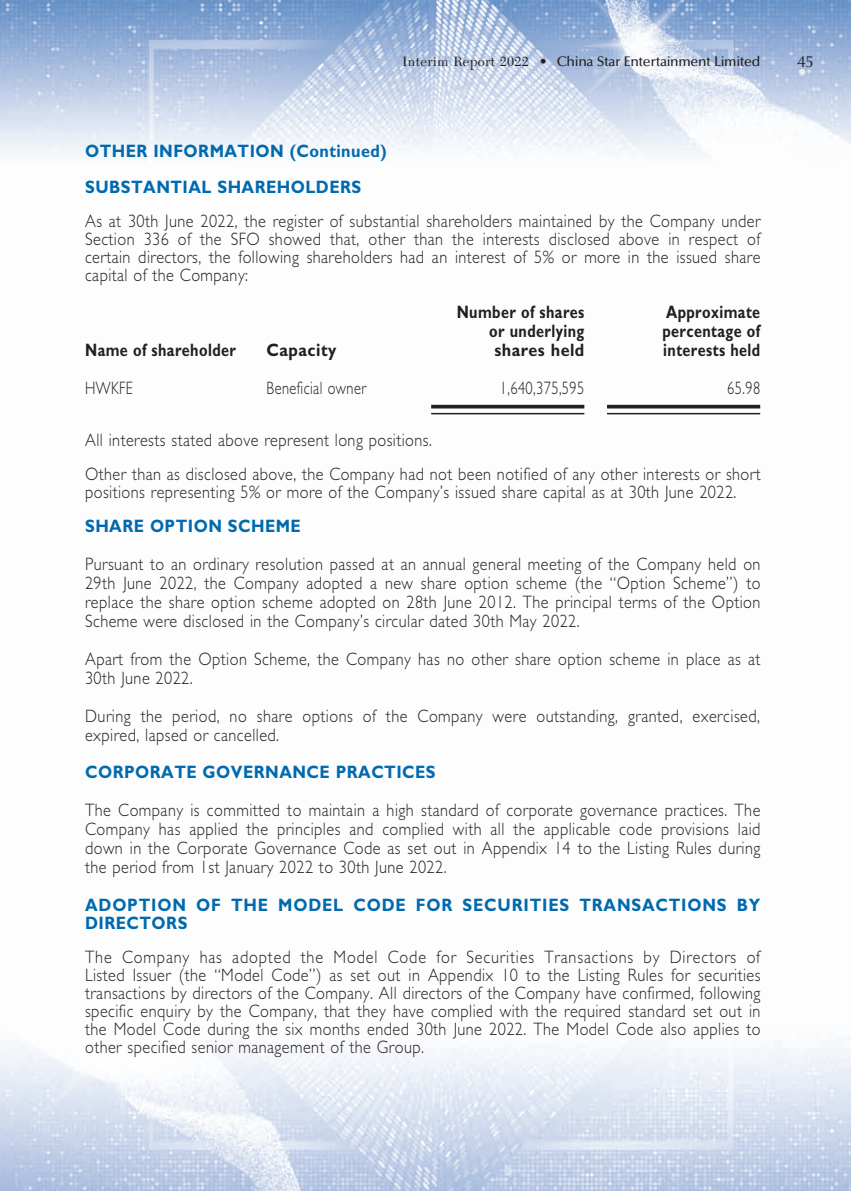
<style>
.page{position:relative;width:851px;height:1191px;background:#fff}
.page>*{position:absolute;margin:0;border:0;box-sizing:border-box;transform-origin:0 0}
.t1{font:300 18px/18px "Gill Sans Std";letter-spacing:.03em;color:#231f20;text-align:justify;scale:.9 1}
.t2{font:700 18px/36px "Gill Sans Std";letter-spacing:.03em;color:#016aaf;scale:.9 1}
.t3{font:700 18px "Gill Sans Std";letter-spacing:.03em;color:#231f20;scale:.8 1}
.t4{font:700 18px/18px "Gill Sans Std";letter-spacing:.05em;color:#016aaf;scale:.9 1}
.t5{font:300 18px "Gill Sans Std";letter-spacing:.03em;color:#231f20;scale:.8 1}
.t6{font:700 18px "Gill Sans Std";letter-spacing:.03em;color:#231f20;scale:.9 1}
.t7{font:16px "Optima LT Std";color:#231f20}
.t8{font:500 14px "Optima LT Std";letter-spacing:-.025em;color:#231f20}
.s1{font-family:"New Caledonia LT Std";font-weight:400}
</style>
<div class="page">
<img style="left:1px;top:0;width:849px;height:1191px">
<hr style="left:431px;top:405px;width:153px;height:3px;background:#231f20">
<hr style="left:431px;top:413px;width:153px;height:1px;background:#231f20">
<hr style="left:607px;top:405px;width:153px;height:3px;background:#231f20">
<hr style="left:607px;top:413px;width:153px;height:1px;background:#231f20">
<p class="t8" style="left:402px;top:54px;width:359px"><span class="s1">Interim Report 2022</span> • China Star Entertainment Limited</p>
<p class="t7" style="left:797px;top:52px;width:18px">45</p>
<p class="t2" style="left:85px;top:133px;width:336px">OTHER INFORMATION (Continued)<br>SUBSTANTIAL SHAREHOLDERS</p>
<p class="t1" style="left:85px;top:212px;width:751px">As at 30th June 2022, the register of substantial shareholders maintained by the Company under Section 336 of the SFO showed that, other than the interests disclosed above in respect of certain directors, the following shareholders had an interest of 5% or more in the issued share capital of the Company:</p>
<p class="t3" style="left:456px;top:301px;width:161px">Number of shares</p>
<p class="t3" style="left:666px;top:301px;width:119px">Approximate</p>
<p class="t3" style="left:489px;top:320px;width:120px">or underlying</p>
<p class="t3" style="left:662px;top:320px;width:124px">percentage of</p>
<p class="t3" style="left:85px;top:339px;width:190px">Name of shareholder</p>
<p class="t6" style="left:266px;top:339px;width:79px">Capacity</p>
<p class="t6" style="left:494px;top:339px;width:101px">shares held</p>
<p class="t3" style="left:663px;top:339px;width:123px">interests held</p>
<p class="t5" style="left:85px;top:378px;width:61px">HWKFE</p>
<p class="t5" style="left:266px;top:378px;width:126px">Beneficial owner</p>
<p class="t5" style="left:499px;top:378px;width:107px">1,640,375,595</p>
<p class="t5" style="left:727px;top:378px;width:43px">65.98</p>
<p class="t1" style="left:85px;top:423px;width:752px;line-height:34px">All interests stated above represent long positions.<br>Other than as disclosed above, the Company had not been notified of any other interests or short</p>
<p class="t1" style="left:85px;top:483px;width:725px">positions representing 5% or more of the Company’s issued share capital as at 30th June 2022.</p>
<p class="t2" style="left:85px;top:507px;width:241px">SHARE OPTION SCHEME</p>
<p class="t1" style="left:85px;top:554px;width:751px;line-height:19px">Pursuant to an ordinary resolution passed at an annual general meeting of the Company held on 29th June 2022, the Company adopted a new share option scheme (the “Option Scheme”) to replace the share option scheme adopted on 28th June 2012. The principal terms of the Option Scheme were disclosed in the Company’s circular dated 30th May 2022.</p>
<p class="t1" style="left:85px;top:649px;width:751px;line-height:19px">Apart from the Option Scheme, the Company has no other share option scheme in place as at<br>30th June 2022.</p>
<p class="t1" style="left:85px;top:706px;width:751px;line-height:19px">During the period, no share options of the Company were outstanding, granted, exercised, expired, lapsed or cancelled.</p>
<p class="t2" style="left:85px;top:754px;width:391px">CORPORATE GOVERNANCE PRACTICES</p>
<p class="t1" style="left:85px;top:800px;width:751px;line-height:19px">The Company is committed to maintain a high standard of corporate governance practices. The Company has applied the principles and complied with all the applicable code provisions laid down in the Corporate Governance Code as set out in Appendix 14 to the Listing Rules during the period from 1st January 2022 to 30th June 2022.</p>
<p class="t4" style="left:85px;top:896px;width:751px">ADOPTION OF THE MODEL CODE FOR SECURITIES TRANSACTIONS BY<br>DIRECTORS</p>
<p class="t1" style="left:85px;top:948px;width:751px">The Company has adopted the Model Code for Securities Transactions by Directors of Listed Issuer (the “Model Code”) as set out in Appendix 10 to the Listing Rules for securities transactions by directors of the Company. All directors of the Company have confirmed, following specific enquiry by the Company, that they have complied with the required standard set out in the Model Code during the six months ended 30th June 2022. The Model Code also applies to other specified senior management of the Group.</p>
</div>
